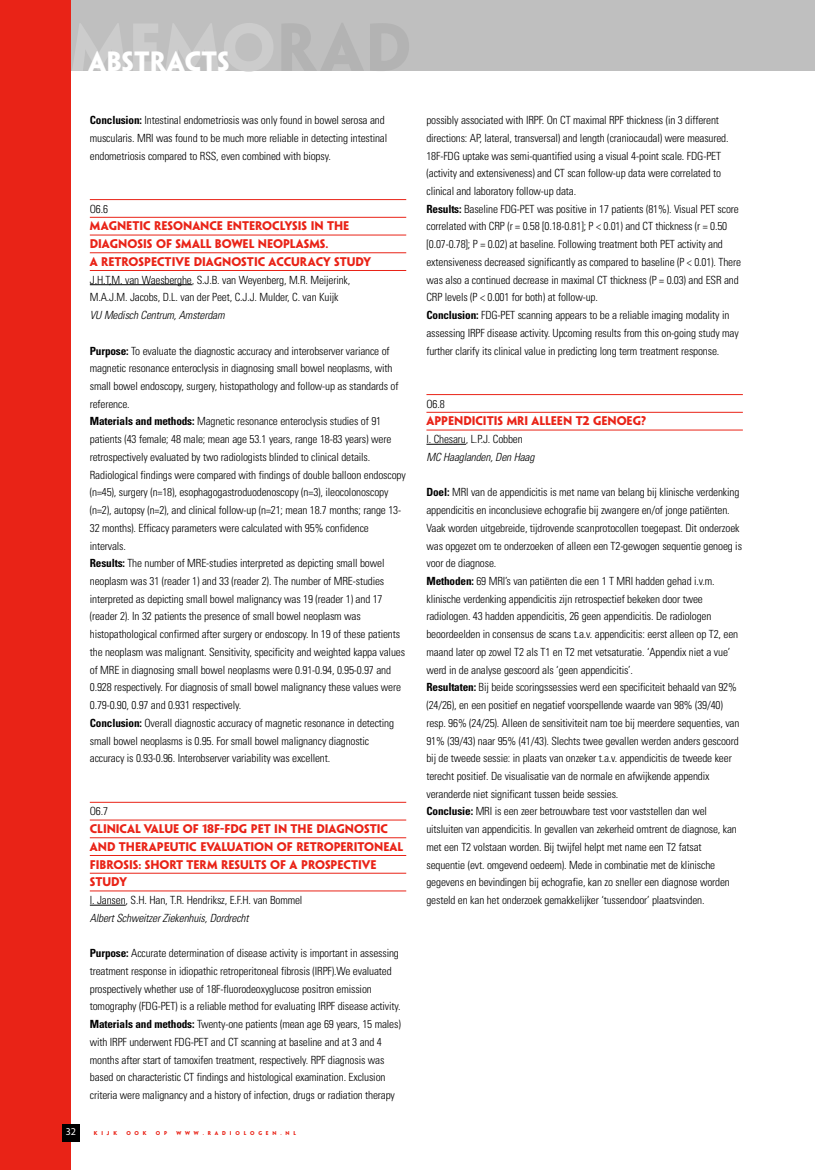
<style>
.page{position:relative;width:815px;height:1170px;background:#fff}
.page>*{position:absolute;margin:0;border:0;box-sizing:border-box;transform-origin:0 0}
.t1{font:700 25px "Penumbra Sans Std";color:#fff}
.t2{font:300 condensed 11.25px/17.8px "Univers";letter-spacing:-.015em;color:#000}
.t3{font:700 11.25px/17.8px "Penumbra Sans Std";color:#e92317}
.t4{font:italic 300 condensed 11.25px "Univers";letter-spacing:-.015em;color:#000}
.t5{font:8.75px "Penumbra Sans Std";color:#fff}
.t6{font:700 5px "Penumbra Sans Std";letter-spacing:.77em;color:#e92317}
.s1{font-weight:700}
</style>
<div class="page">
<div style="left:0;top:0;width:815px;height:71px;background:#bfbfbf"></div>
<div style="left:0;top:0;width:71px;height:1169px;background:#e92317"></div>
<hr style="left:90px;top:199px;width:316px;height:1px;background:#e92317">
<hr style="left:90px;top:217px;width:316px;height:1px;background:#e92317">
<hr style="left:90px;top:235px;width:316px;height:1px;background:#e92317">
<hr style="left:90px;top:252px;width:316px;height:1px;background:#e92317">
<hr style="left:90px;top:270px;width:316px;height:1px;background:#e92317">
<svg style="left:90px;top:284px;width:19px;height:1px"></svg>
<hr style="left:109px;top:284px;width:42px;height:1px;background:#000">
<svg style="left:151px;top:284px;width:41px;height:1px"></svg>
<hr style="left:90px;top:802px;width:316px;height:1px;background:#e92317">
<hr style="left:90px;top:819px;width:316px;height:1px;background:#e92317">
<hr style="left:90px;top:837px;width:316px;height:1px;background:#e92317">
<hr style="left:90px;top:855px;width:316px;height:1px;background:#e92317">
<hr style="left:90px;top:872px;width:316px;height:1px;background:#e92317">
<hr style="left:90px;top:890px;width:316px;height:1px;background:#e92317">
<hr style="left:90px;top:904px;width:36px;height:1px;background:#000">
<hr style="left:426px;top:394px;width:317px;height:1px;background:#e92317">
<hr style="left:426px;top:412px;width:317px;height:1px;background:#e92317">
<hr style="left:426px;top:430px;width:317px;height:1px;background:#e92317">
<hr style="left:426px;top:444px;width:35px;height:1px;background:#000">
<div style="left:62px;top:1123px;width:18px;height:18px;background:#000"></div>
<h1 class="t1" style="left:89px;top:48px;width:143px">ABSTRACTS</h1>
<p class="t2" style="left:90px;top:112px;width:299px"><span class="s1">Conclusion:</span> Intestinal endometriosis was only found in bowel serosa and muscularis. MRI was found to be much more reliable in detecting intestinal endometriosis compared to RSS, even combined with biopsy.</p>
<p class="t2" style="left:90px;top:201px;width:20px">O6.6</p>
<p class="t3" style="left:90px;top:218px;width:283px">MAGNETIC RESONANCE ENTEROCLYSIS IN THE<br>DIAGNOSIS OF SMALL BOWEL NEOPLASMS.<br>A RETROSPECTIVE DIAGNOSTIC ACCURACY STUDY</p>
<p class="t2" style="left:90px;top:272px;width:262px">J.H.T.M. van Waesberghe, S.J.B. van Weyenberg, M.R. Meijerink,<br>M.A.J.M. Jacobs, D.L. van der Peet, C.J.J. Mulder, C. van Kuijk</p>
<p class="t4" style="left:90px;top:311px;width:136px">VU Medisch Centrum, Amsterdam</p>
<p class="t2" style="left:90px;top:342px;width:317px"><span class="s1">Purpose:</span> To evaluate the diagnostic accuracy and interobserver variance of magnetic resonance enteroclysis in diagnosing small bowel neoplasms, with small bowel endoscopy, surgery, histopathology and follow-up as standards of reference.<br><span class="s1">Materials and methods:</span> Magnetic resonance enteroclysis studies of 91 patients (43 female; 48 male; mean age 53.1 years, range 18-83 years) were retrospectively evaluated by two radiologists blinded to clinical details.<br>Radiological findings were compared with findings of double balloon endoscopy (n=45), surgery (n=18), esophagogastroduodenoscopy (n=3), ileocolonoscopy (n=2), autopsy (n=2), and clinical follow-up (n=21; mean 18.7 months; range 13- 32 months). Efficacy parameters were calculated with 95% confidence intervals.<br><span class="s1">Results:</span> The number of MRE-studies interpreted as depicting small bowel neoplasm was 31 (reader 1) and 33 (reader 2). The number of MRE-studies interpreted as depicting small bowel malignancy was 19 (reader 1) and 17 (reader 2). In 32 patients the presence of small bowel neoplasm was histopathological confirmed after surgery or endoscopy. In 19 of these patients the neoplasm was malignant. Sensitivity, specificity and weighted kappa values of MRE in diagnosing small bowel neoplasms were 0.91-0.94, 0.95-0.97 and 0.928 respectively. For diagnosis of small bowel malignancy these values were 0.79-0.90, 0.97 and 0.931 respectively.<br><span class="s1">Conclusion:</span> Overall diagnostic accuracy of magnetic resonance in detecting small bowel neoplasms is 0.95. For small bowel malignancy diagnostic accuracy is 0.93-0.96. Interobserver variability was excellent.</p>
<p class="t5" style="left:66px;top:1126px;width:11px">32</p>
<p class="t2" style="left:90px;top:803px;width:20px">O6.7</p>
<p class="t3" style="left:90px;top:820px;width:315px">CLINICAL VALUE OF 18F-FDG PET IN THE DIAGNOSTIC AND THERAPEUTIC EVALUATION OF RETROPERITONEAL FIBROSIS: SHORT TERM RESULTS OF A PROSPECTIVE STUDY</p>
<p class="t2" style="left:90px;top:892px;width:214px">I. Jansen, S.H. Han, T.R. Hendriksz, E.F.H. van Bommel</p>
<p class="t4" style="left:90px;top:913px;width:160px">Albert Schweitzer Ziekenhuis, Dordrecht</p>
<p class="t2" style="left:90px;top:945px;width:313px"><span class="s1">Purpose:</span> Accurate determination of disease activity is important in assessing treatment response in idiopathic retroperitoneal fibrosis (IRPF).We evaluated prospectively whether use of 18F-fluorodeoxyglucose positron emission tomography (FDG-PET) is a reliable method for evaluating IRPF disease activity.<br><span class="s1">Materials and methods:</span> Twenty-one patients (mean age 69 years, 15 males) with IRPF underwent FDG-PET and CT scanning at baseline and at 3 and 4 months after start of tamoxifen treatment, respectively. RPF diagnosis was based on characteristic CT findings and histological examination. Exclusion criteria were malignancy and a history of infection, drugs or radiation therapy</p>
<p class="t6" style="left:94px;top:1129px;width:25px">KIJK</p>
<p class="t6" style="left:126px;top:1129px;width:22px">OOK</p>
<p class="t6" style="left:156px;top:1129px;width:13px">O P</p>
<p class="t6" style="left:177px;top:1129px;width:121px">WWW.RADIOLOGEN.NL</p>
<p class="t2" style="left:426px;top:112px;width:316px">possibly associated with IRPF. On CT maximal RPF thickness (in 3 different directions: AP, lateral, transversal) and length (craniocaudal) were measured.<br>18F-FDG uptake was semi-quantified using a visual 4-point scale. FDG-PET (activity and extensiveness) and CT scan follow-up data were correlated to clinical and laboratory follow-up data.<br><span class="s1">Results:</span> Baseline FDG-PET was positive in 17 patients (81%). Visual PET score correlated with CRP (r = 0.58 [0.18-0.81]; P &lt; 0.01) and CT thickness (r = 0.50 [0.07-0.78]; P = 0.02) at baseline. Following treatment both PET activity and extensiveness decreased significantly as compared to baseline (P &lt; 0.01). There was also a continued decrease in maximal CT thickness (P = 0.03) and ESR and CRP levels (P &lt; 0.001 for both) at follow-up.<br><span class="s1">Conclusion:</span> FDG-PET scanning appears to be a reliable imaging modality in assessing IRPF disease activity. Upcoming results from this on-going study may further clarify its clinical value in predicting long term treatment response.</p>
<p class="t2" style="left:426px;top:396px;width:20px">O6.8</p>
<p class="t3" style="left:426px;top:412px;width:221px">APPENDICITIS MRI ALLEEN T2 GENOEG?</p>
<p class="t2" style="left:426px;top:431px;width:98px">I. Chesaru, L.P.J. Cobben</p>
<p class="t4" style="left:426px;top:453px;width:109px">MC Haaglanden, Den Haag</p>
<p class="t2" style="left:426px;top:484px;width:317px"><span class="s1">Doel:</span> MRI van de appendicitis is met name van belang bij klinische verdenking appendicitis en inconclusieve echografie bij zwangere en/of jonge patiënten.<br>Vaak worden uitgebreide, tijdrovende scanprotocollen toegepast. Dit onderzoek was opgezet om te onderzoeken of alleen een T2-gewogen sequentie genoeg is voor de diagnose.<br><span class="s1">Methoden:</span> 69 MRI’s van patiënten die een 1 T MRI hadden gehad i.v.m. klinische verdenking appendicitis zijn retrospectief bekeken door twee radiologen. 43 hadden appendicitis, 26 geen appendicitis. De radiologen beoordeelden in consensus de scans t.a.v. appendicitis: eerst alleen op T2, een maand later op zowel T2 als T1 en T2 met vetsaturatie. ‘Appendix niet a vue’ werd in de analyse gescoord als ‘geen appendicitis’.<br><span class="s1">Resultaten:</span> Bij beide scoringssessies werd een specificiteit behaald van 92% (24/26), en een positief en negatief voorspellende waarde van 98% (39/40) resp. 96% (24/25). Alleen de sensitiviteit nam toe bij meerdere sequenties, van 91% (39/43) naar 95% (41/43). Slechts twee gevallen werden anders gescoord bij de tweede sessie: in plaats van onzeker t.a.v. appendicitis de tweede keer terecht positief. De visualisatie van de normale en afwijkende appendix veranderde niet significant tussen beide sessies.<br><span class="s1">Conclusie:</span> MRI is een zeer betrouwbare test voor vaststellen dan wel uitsluiten van appendicitis. In gevallen van zekerheid omtrent de diagnose, kan met een T2 volstaan worden. Bij twijfel helpt met name een T2 fatsat sequentie (evt. omgevend oedeem). Mede in combinatie met de klinische gegevens en bevindingen bij echografie, kan zo sneller een diagnose worden gesteld en kan het onderzoek gemakkelijker ‘tussendoor’ plaatsvinden.</p>
</div>
